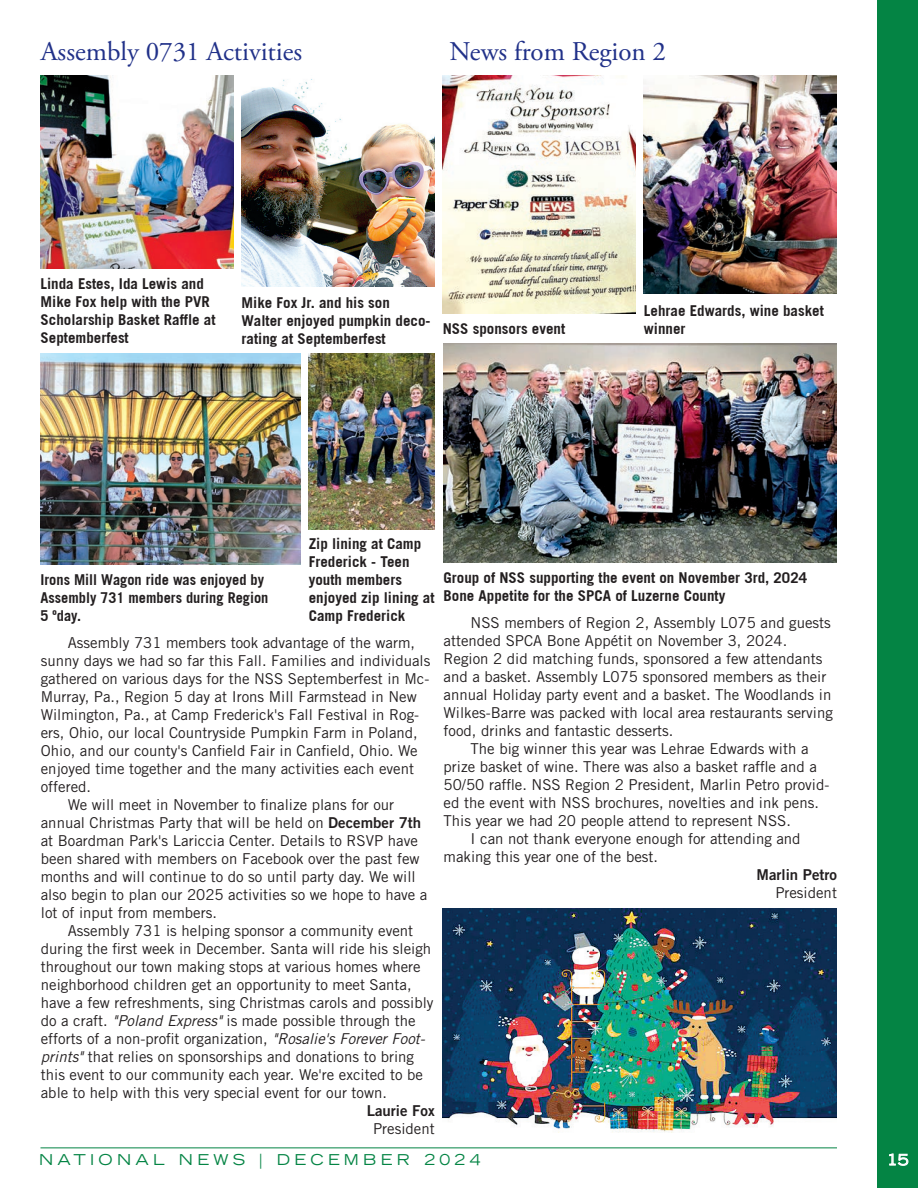
<style>
.page{position:relative;width:918px;height:1188px;background:#fff}
.page>*{position:absolute;margin:0;border:0;box-sizing:border-box;transform-origin:0 0}
.t1{font:27px "Adobe Garamond Pro";color:#213189}
.t2{font:15px "Trade Gothic LT Std";color:#231f20}
.t3{font:700 15px/18px "Trade Gothic";color:#231f20}
.t4{font:700 15px/18px "Trade Gothic";color:#231f20;scale:.96 1}
.t5{font:expanded 15px "Trade Gothic LT Std";letter-spacing:.29em;color:#048444}
.t6{font:15px "Trade Gothic LT Std Bd 2";color:#231f20}
.t7{font:expanded 15px "Trade Gothic LT Std";color:#fff}
.s1{font-family:"Trade Gothic LT Std Bd 2"}
.s2{font-style:italic}
</style>
<div class="page">
<div style="left:878px;top:0;width:40px;height:1188px;background:#048444"></div>
<svg style="left:889px;top:1153px;width:20px;height:13px"></svg>
<hr style="left:40px;top:1148px;width:797px;height:1px;background:#048444">
<img style="left:443px;top:75px;width:193px;height:238px">
<img style="left:644px;top:75px;width:193px;height:219px">
<img style="left:444px;top:343px;width:392px;height:220px">
<img style="left:41px;top:354px;width:260px;height:211px">
<img style="left:40px;top:75px;width:194px;height:194px">
<img style="left:242px;top:79px;width:193px;height:208px">
<img style="left:309px;top:354px;width:126px;height:176px">
<img style="left:443px;top:908px;width:394px;height:225px">
<h1 class="t1" style="left:41px;top:35px;width:263px">Assembly 0731 Activities</h1>
<h1 class="t1" style="left:450px;top:35px;width:218px">News from Region 2</h1>
<p class="t3" style="left:40px;top:275px;width:177px">Linda Estes, Ida Lewis and<br>Mike Fox help with the PVR<br>Scholarship Basket Raffle at<br>Septemberfest</p>
<p class="t3" style="left:242px;top:293px;width:190px">Mike Fox Jr. and his son<br>Walter enjoyed pumpkin deco&shy;rating at Septemberfest</p>
<p class="t3" style="left:443px;top:319px;width:124px">NSS sponsors event</p>
<p class="t3" style="left:644px;top:301px;width:181px">Lehrae Edwards, wine basket winner</p>
<p class="t4" style="left:40px;top:570px;width:239px">Irons Mill Wagon ride was enjoyed by<br>Assembly 731 members during Region<br>5 ºday.</p>
<p class="t3" style="left:309px;top:534px;width:127px">Zip lining at Camp<br>Frederick - Teen youth members enjoyed zip lining at<br>Camp Frederick</p>
<p class="t2" style="left:68px;top:634px;width:349px">Assembly 731 members took advantage of the warm,</p>
<p class="t2" style="left:41px;top:652px;width:391px">sunny days we had so far this Fall. Families and individuals</p>
<p class="t2" style="left:41px;top:670px;width:390px">gathered on various days for the NSS Septemberfest in Mc-</p>
<p class="t2" style="left:41px;top:688px;width:377px">Murray, Pa., Region 5 day at Irons Mill Farmstead in New</p>
<p class="t2" style="left:41px;top:706px;width:380px">Wilmington, Pa., at Camp Frederick's Fall Festival in Rog-</p>
<p class="t2" style="left:41px;top:724px;width:379px">ers, Ohio, our local Countryside Pumpkin Farm in Poland,</p>
<p class="t2" style="left:41px;top:742px;width:378px">Ohio, and our county's Canfield Fair in Canfield, Ohio. We</p>
<p class="t2" style="left:41px;top:760px;width:375px">enjoyed time together and the many activities each event</p>
<p class="t2" style="left:41px;top:778px;width:52px">offered.</p>
<p class="t2" style="left:68px;top:796px;width:328px">We will meet in November to finalize plans for our</p>
<p class="t2" style="left:41px;top:814px;width:382px">annual Christmas Party that will be held on <span class="s1">December 7th</span></p>
<p class="t2" style="left:41px;top:832px;width:379px">at Boardman Park's Lariccia Center. Details to RSVP have</p>
<p class="t2" style="left:41px;top:850px;width:380px">been shared with members on Facebook over the past few</p>
<p class="t2" style="left:41px;top:868px;width:376px">months and will continue to do so until party day. We will</p>
<p class="t2" style="left:41px;top:886px;width:388px">also begin to plan our 2025 activities so we hope to have a</p>
<p class="t2" style="left:41px;top:904px;width:178px">lot of input from members.</p>
<p class="t2" style="left:68px;top:922px;width:347px">Assembly 731 is helping sponsor a community event</p>
<p class="t2" style="left:41px;top:940px;width:392px">during the first week in December. Santa will ride his sleigh</p>
<p class="t2" style="left:41px;top:958px;width:381px">throughout our town making stops at various homes where</p>
<p class="t2" style="left:41px;top:976px;width:372px">neighborhood children get an opportunity to meet Santa,</p>
<p class="t2" style="left:41px;top:994px;width:394px">have a few refreshments, sing Christmas carols and possibly</p>
<p class="t2" style="left:41px;top:1012px;width:376px">do a craft. <span class="s2">"Poland Express"</span> is made possible through the</p>
<p class="t2" style="left:41px;top:1030px;width:386px">efforts of a non-profit organization, <span class="s2">"Rosalie's Forever Foot-</span></p>
<p class="t2" style="left:41px;top:1048px;width:375px"><span class="s2">prints"</span> that relies on sponsorships and donations to bring</p>
<p class="t2" style="left:41px;top:1066px;width:384px">this event to our community each year. We're excited to be</p>
<p class="t2" style="left:41px;top:1084px;width:348px">able to help with this very special event for our town.</p>
<p class="t6" style="left:367px;top:1101px;width:69px">Laurie Fox</p>
<p class="t2" style="left:373px;top:1120px;width:63px">President</p>
<p class="t3" style="left:444px;top:569px;width:365px">Group of NSS supporting the event on November 3rd, 2024<br>Bone Appetite for the SPCA of Luzerne County</p>
<p class="t2" style="left:471px;top:613px;width:362px">NSS members of Region 2, Assembly L075 and guests</p>
<p class="t2" style="left:444px;top:631px;width:345px">attended SPCA Bone Appétit on November 3, 2024.</p>
<p class="t2" style="left:444px;top:649px;width:380px">Region 2 did matching funds, sponsored a few attendants</p>
<p class="t2" style="left:444px;top:667px;width:384px">and a basket. Assembly L075 sponsored members as their</p>
<p class="t2" style="left:444px;top:685px;width:389px">annual Holiday party event and a basket. The Woodlands in</p>
<p class="t2" style="left:444px;top:703px;width:391px">Wilkes-Barre was packed with local area restaurants serving</p>
<p class="t2" style="left:444px;top:721px;width:231px">food, drinks and fantastic desserts.</p>
<p class="t2" style="left:471px;top:739px;width:339px">The big winner this year was Lehrae Edwards with a</p>
<p class="t2" style="left:444px;top:757px;width:375px">prize basket of wine. There was also a basket raffle and a</p>
<p class="t2" style="left:444px;top:775px;width:387px">50/50 raffle. NSS Region 2 President, Marlin Petro provid-</p>
<p class="t2" style="left:444px;top:793px;width:377px">ed the event with NSS brochures, novelties and ink pens.</p>
<p class="t2" style="left:444px;top:811px;width:349px">This year we had 20 people attend to represent NSS.</p>
<p class="t2" style="left:471px;top:829px;width:331px">I can not thank everyone enough for attending and</p>
<p class="t2" style="left:444px;top:847px;width:216px">making this year one of the best.</p>
<p class="t6" style="left:757px;top:865px;width:82px">Marlin Petro</p>
<p class="t2" style="left:775px;top:883px;width:63px">President</p>
<p class="t5" style="left:39px;top:1150px;width:443px">NATIONAL NEWS | DECEMBER 2024</p>
<p class="t7" style="left:887px;top:1150px;width:23px">15</p>
</div>
